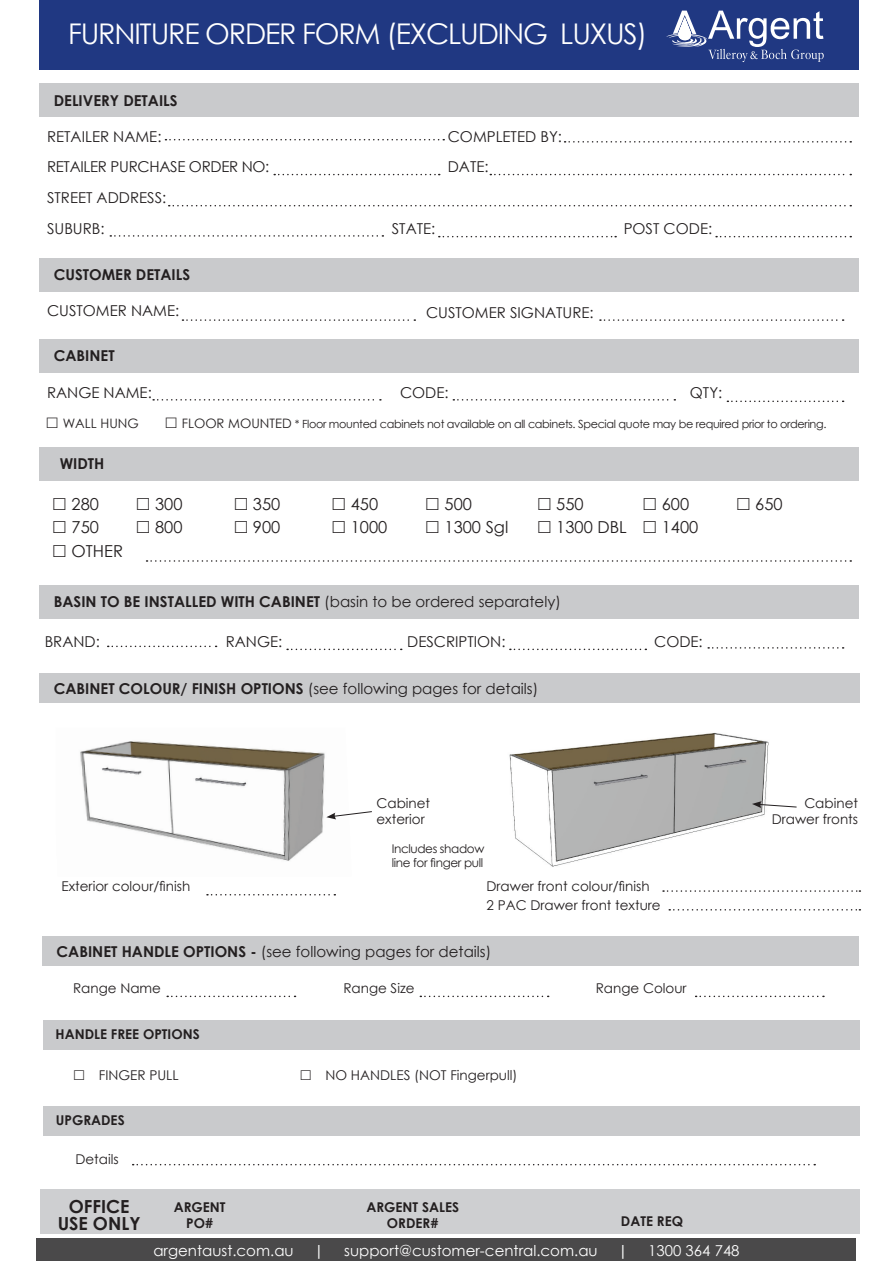
<style>
.page{position:relative;width:893px;height:1263px;background:#fff}
.page>*{position:absolute;margin:0;border:0;box-sizing:border-box;transform-origin:0 0}
.t1{font:28.5px "Century Gothic";letter-spacing:-.04em;color:#fff}
.t2{font:700 18px/16.5px "Century Gothic";color:#231f20;text-align:center}
.t3{font:16.5px "Century Gothic";color:#231f20}
.t4{font:15px/30.8px "Century Gothic";color:#231f20}
.t5{font:700 15px "Century Gothic";color:#231f20}
.t6{font:15px "Century Gothic";color:#fff}
.t7{font:700 15px "Century Gothic";color:#fff}
.t8{font:13.5px/16.2px "Century Gothic";color:#231f20}
.t9{font:700 13.5px/16.2px "Century Gothic";color:#231f20;text-align:center}
.t10{font:13.05px "Century Gothic";color:#231f20}
.t11{font:12px/14.4px "Century Gothic";letter-spacing:-.03em;color:#231f20}
.t12{font:11.25px "Century Gothic";letter-spacing:-.03em;color:#231f20}
.s1{font-size:13.05px}
.s2{font-weight:400}
.s3{font-weight:700}
</style>
<div class="page">
<div style="left:39px;top:0;width:820px;height:69px;background:#203882"></div>
<div style="left:39px;top:84px;width:819px;height:33px;background:#c9cacc"></div>
<svg style="left:666px;top:11px;width:158px;height:51px"></svg>
<div style="left:39px;top:258px;width:819px;height:33px;background:#c9cacc"></div>
<div style="left:39px;top:339px;width:819px;height:33px;background:#c9cacc"></div>
<svg style="left:600px;top:319px;width:244px;height:2px"></svg>
<svg style="left:182px;top:319px;width:233px;height:2px"></svg>
<svg style="left:165px;top:139px;width:279px;height:1px"></svg>
<svg style="left:274px;top:174px;width:166px;height:1px"></svg>
<svg style="left:565px;top:141px;width:286px;height:2px"></svg>
<svg style="left:490px;top:174px;width:361px;height:1px"></svg>
<svg style="left:153px;top:399px;width:228px;height:2px"></svg>
<svg style="left:169px;top:205px;width:682px;height:1px"></svg>
<div style="left:39px;top:447px;width:819px;height:33px;background:#c9cacc"></div>
<svg style="left:147px;top:560px;width:704px;height:2px"></svg>
<div style="left:37px;top:1239px;width:819px;height:22px;background:#4a494a"></div>
<svg style="left:453px;top:399px;width:222px;height:2px"></svg>
<svg style="left:727px;top:401px;width:117px;height:1px"></svg>
<div style="left:39px;top:585px;width:819px;height:33px;background:#c9cacc"></div>
<svg style="left:108px;top:646px;width:109px;height:1px"></svg>
<svg style="left:287px;top:649px;width:115px;height:1px"></svg>
<svg style="left:510px;top:649px;width:136px;height:1px"></svg>
<svg style="left:708px;top:647px;width:136px;height:2px"></svg>
<svg style="left:110px;top:235px;width:273px;height:2px"></svg>
<svg style="left:439px;top:236px;width:177px;height:1px"></svg>
<svg style="left:716px;top:236px;width:135px;height:1px"></svg>
<div style="left:41px;top:1189px;width:819px;height:44px;background:#c9cacc"></div>
<div style="left:43px;top:1020px;width:817px;height:29px;background:#c9cacc"></div>
<div style="left:42px;top:936px;width:817px;height:30px;background:#c9cacc"></div>
<svg style="left:167px;top:996px;width:129px;height:1px"></svg>
<svg style="left:420px;top:996px;width:129px;height:1px"></svg>
<svg style="left:696px;top:996px;width:128px;height:1px"></svg>
<div style="left:44px;top:1106px;width:816px;height:29px;background:#c9cacc"></div>
<svg style="left:133px;top:1164px;width:682px;height:1px"></svg>
<div style="left:39px;top:673px;width:821px;height:30px;background:#c9cacc"></div>
<img style="left:80px;top:741px;width:256px;height:120px">
<img style="left:509px;top:733px;width:260px;height:134px">
<svg style="left:326px;top:811px;width:46px;height:8px"></svg>
<svg style="left:207px;top:894px;width:128px;height:1px"></svg>
<svg style="left:663px;top:890px;width:197px;height:2px"></svg>
<svg style="left:669px;top:909px;width:191px;height:1px"></svg>
<svg style="left:752px;top:801px;width:45px;height:7px"></svg>
<h1 class="t1" style="left:68px;top:13px;width:581px">FURNITURE ORDER FORM (EXCLUDING LUXUS)</h1>
<p class="t5" style="left:54px;top:89px;width:125px">DELIVERY DETAILS</p>
<p class="t4" style="left:47px;top:121px;width:224px">RETAILER NAME:<br>RETAILER PURCHASE ORDER NO:<br>STREET ADDRESS:<br>SUBURB:</p>
<p class="t4" style="left:448px;top:121px;width:116px">COMPLETED BY:<br>DATE:</p>
<p class="t4" style="left:392px;top:213px;width:45px">STATE:</p>
<p class="t4" style="left:624px;top:213px;width:90px">POST CODE:</p>
<p class="t5" style="left:54px;top:263px;width:138px">CUSTOMER DETAILS</p>
<p class="t4" style="left:47px;top:295px;width:134px">CUSTOMER NAME:</p>
<p class="t4" style="left:426px;top:297px;width:169px">CUSTOMER SIGNATURE:</p>
<p class="t5" style="left:54px;top:345px;width:62px">CABINET</p>
<p class="t4" style="left:47px;top:377px;width:106px">RANGE NAME:</p>
<p class="t4" style="left:400px;top:377px;width:50px">CODE:</p>
<p class="t4" style="left:690px;top:377px;width:34px">QTY:</p>
<p class="t10" style="left:63px;top:414px;width:78px">WALL HUNG</p>
<p class="t12" style="left:182px;top:416px;width:646px"><span class="s1">FLOOR MOUNTED</span> * Floor mounted cabinets not available on all cabinets. Special quote may be required prior to ordering.</p>
<p class="t5" style="left:60px;top:452px;width:46px">WIDTH</p>
<p class="t3" style="left:72px;top:492px;width:29px">280</p>
<p class="t3" style="left:155px;top:492px;width:29px">300</p>
<p class="t3" style="left:253px;top:492px;width:29px">350</p>
<p class="t3" style="left:351px;top:492px;width:29px">450</p>
<p class="t3" style="left:445px;top:492px;width:29px">500</p>
<p class="t3" style="left:556px;top:492px;width:29px">550</p>
<p class="t3" style="left:662px;top:492px;width:29px">600</p>
<p class="t3" style="left:755px;top:492px;width:29px">650</p>
<p class="t3" style="left:72px;top:516px;width:29px">750</p>
<p class="t3" style="left:155px;top:516px;width:29px">800</p>
<p class="t3" style="left:253px;top:516px;width:29px">900</p>
<p class="t3" style="left:351px;top:516px;width:38px">1000</p>
<p class="t3" style="left:445px;top:516px;width:65px">1300 Sgl</p>
<p class="t3" style="left:556px;top:516px;width:72px">1300 DBL</p>
<p class="t3" style="left:662px;top:516px;width:38px">1400</p>
<p class="t3" style="left:72px;top:539px;width:53px">OTHER</p>
<p class="t5" style="left:54px;top:590px;width:509px">BASIN TO BE INSTALLED WITH CABINET <span class="s2">(basin to be ordered separately)</span></p>
<p class="t4" style="left:45px;top:626px;width:57px">BRAND:</p>
<p class="t4" style="left:226px;top:626px;width:58px">RANGE:</p>
<p class="t4" style="left:407px;top:626px;width:100px">DESCRIPTION:</p>
<p class="t4" style="left:654px;top:626px;width:50px">CODE:</p>
<p class="t4" style="left:54px;top:673px;width:486px"><span class="s3">CABINET COLOUR/ FINISH OPTIONS</span> (see following pages for details)</p>
<p class="t8" style="left:377px;top:795px;width:55px">Cabinet exterior</p>
<p class="t11" style="left:392px;top:841px;width:94px">Includes shadow line for finger pull</p>
<p class="t8" style="left:62px;top:878px;width:130px">Exterior colour/finish</p>
<p class="t8" style="left:486px;top:876px;width:176px;line-height:18.6px">Drawer front colour/finish<br>2 PAC Drawer front texture</p>
<p class="t4" style="left:57px;top:936px;width:436px"><span class="s3">CABINET HANDLE OPTIONS -</span> (see following pages for details)</p>
<p class="t8" style="left:73px;top:980px;width:89px">Range Name</p>
<p class="t8" style="left:343px;top:980px;width:73px">Range Size</p>
<p class="t8" style="left:596px;top:980px;width:92px">Range Colour</p>
<p class="t9" style="left:56px;top:1026px;width:146px">HANDLE FREE OPTIONS</p>
<p class="t8" style="left:99px;top:1067px;width:81px">FINGER PULL</p>
<p class="t8" style="left:325px;top:1067px;width:194px">NO HANDLES (NOT Fingerpull)</p>
<p class="t9" style="left:56px;top:1112px;width:70px">UPGRADES</p>
<p class="t8" style="left:75px;top:1151px;width:45px">Details</p>
<p class="t2" style="left:58px;top:1198px;width:84px">OFFICE<br>USE ONLY</p>
<p class="t9" style="left:174px;top:1198px;width:53px">ARGENT<br>PO#</p>
<p class="t9" style="left:366px;top:1198px;width:94px">ARGENT SALES<br>ORDER#</p>
<p class="t9" style="left:621px;top:1212px;width:64px">DATE REQ</p>
<p class="t6" style="left:153px;top:1240px;width:142px">argentaust.com.au</p>
<p class="t7" style="left:314px;top:1239px;width:10px">|</p>
<p class="t6" style="left:344px;top:1240px;width:255px">support@customer-central.com.au</p>
<p class="t7" style="left:618px;top:1239px;width:10px">|</p>
<p class="t6" style="left:648px;top:1240px;width:93px">1300 364 748</p>
<p class="t8" style="left:772px;top:795px;width:88px;text-align:right">Cabinet<br>Drawer fronts</p>
</div>
